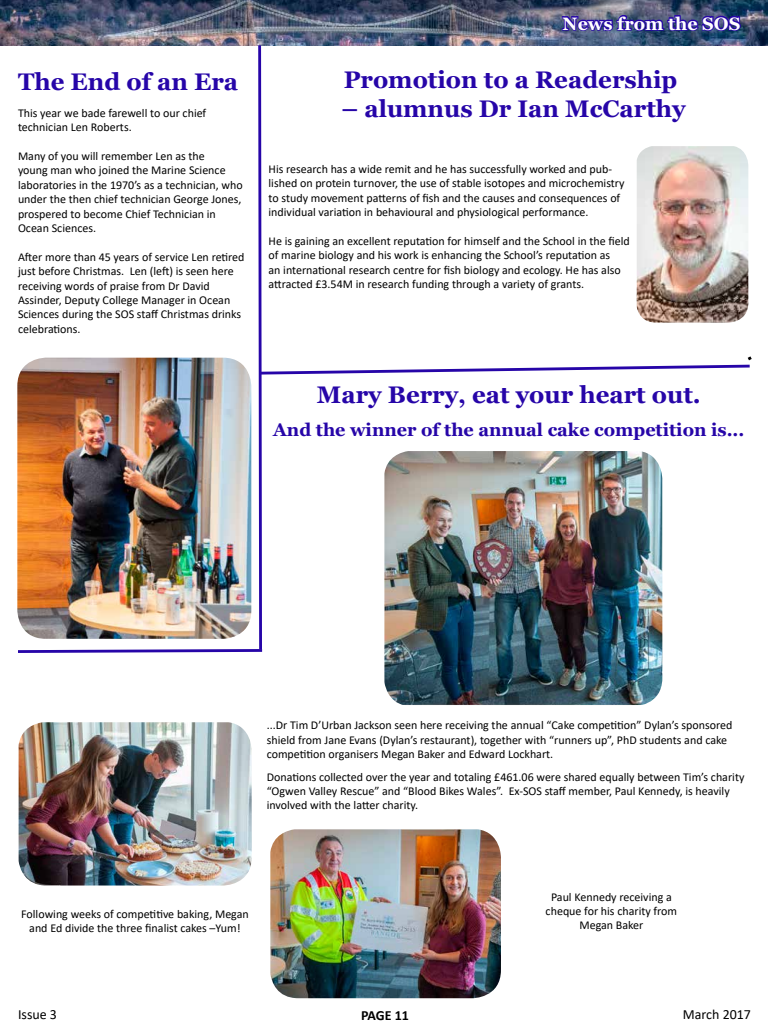
<style>
.page{position:relative;width:768px;height:1024px;background:#fff}
.page>*{position:absolute;margin:0;border:0;box-sizing:border-box;transform-origin:0 0}
.t1{font:700 24px "Georgia";color:#2605a8}
.t2{font:700 18px "Georgia";color:#2605a8}
.t3{font:700 18px "Georgia";color:#fff}
.t4{font:14px "Calibri";color:#000}
.t5{font:700 14px "Calibri";letter-spacing:-.005em;color:#000}
.t6{font:12px/14.4px "Calibri";color:#000}
</style>
<div class="page">
<img style="left:0;top:0;width:768px;height:46px">
<svg style="left:561px;top:14px;width:181px;height:19px;background:#39348f"></svg>
<img style="left:15px;top:43px;width:740px;height:611px">
<img style="left:384px;top:451px;width:278px;height:254px">
<img style="left:19px;top:722px;width:233px;height:164px">
<img style="left:270px;top:829px;width:231px;height:169px">
<h2 class="t3" style="left:563px;top:12px;width:179px">News from the SOS</h2>
<h1 class="t1" style="left:18px;top:66px;width:222px">The End of an Era</h1>
<h1 class="t1" style="left:344px;top:64px;width:335px">Promotion to a Readership</h1>
<h1 class="t1" style="left:342px;top:93px;width:346px">– alumnus Dr Ian McCarthy</h1>
<p class="t6" style="left:18px;top:105px;width:190px">This year we bade farewell to our chief technician Len Roberts.</p>
<p class="t6" style="left:18px;top:148px;width:226px">Many of you will remember Len as the<br>young man who joined the Marine Science laboratories in the 1970’s as a technician, who under the then chief technician George Jones, prospered to become Chief Technician in Ocean Sciences.</p>
<p class="t6" style="left:18px;top:249px;width:228px">After more than 45 years of service Len retired just before Christmas. Len (left) is seen here receiving words of praise from Dr David Assinder, Deputy College Manager in Ocean Sciences during the SOS staff Christmas drinks celebrations.</p>
<p class="t6" style="left:269px;top:161px;width:358px">His research has a wide remit and he has successfully worked and pub&shy;lished on protein turnover, the use of stable isotopes and microchemistry to study movement patterns of fish and the causes and consequences of individual variation in behavioural and physiological performance.</p>
<p class="t6" style="left:269px;top:233px;width:363px">He is gaining an excellent reputation for himself and the School in the field of marine biology and his work is enhancing the School’s reputation as<br>an international research centre for fish biology and ecology. He has also attracted £3.54M in research funding through a variety of grants.</p>
<h1 class="t1" style="left:317px;top:379px;width:385px">Mary Berry, eat your heart out.</h1>
<h2 class="t2" style="left:273px;top:418px;width:473px">And the winner of the annual cake competition is...</h2>
<p class="t6" style="left:267px;top:718px;width:467px">...Dr Tim D’Urban Jackson seen here receiving the annual “Cake competition” Dylan’s sponsored shield from Jane Evans (Dylan’s restaurant), together with “runners up”, PhD students and cake competition organisers Megan Baker and Edward Lockhart.</p>
<p class="t6" style="left:267px;top:769px;width:479px">Donations collected over the year and totaling £461.06 were shared equally between Tim’s charity “Ogwen Valley Rescue” and “Blood Bikes Wales”. Ex-SOS staff member, Paul Kennedy, is heavily involved with the latter charity.</p>
<p class="t6" style="left:21px;top:906px;width:229px;text-align:center">Following weeks of competitive baking, Megan and Ed divide the three finalist cakes –Yum!</p>
<p class="t6" style="left:546px;top:889px;width:133px;text-align:center">Paul Kennedy receiving a cheque for his charity from<br>Megan Baker</p>
<p class="t4" style="left:18px;top:1004px;width:41px">Issue 3</p>
<p class="t5" style="left:361px;top:1006px;width:49px">PAGE 11</p>
<p class="t4" style="left:683px;top:1004px;width:70px">March 2017</p>
</div>
